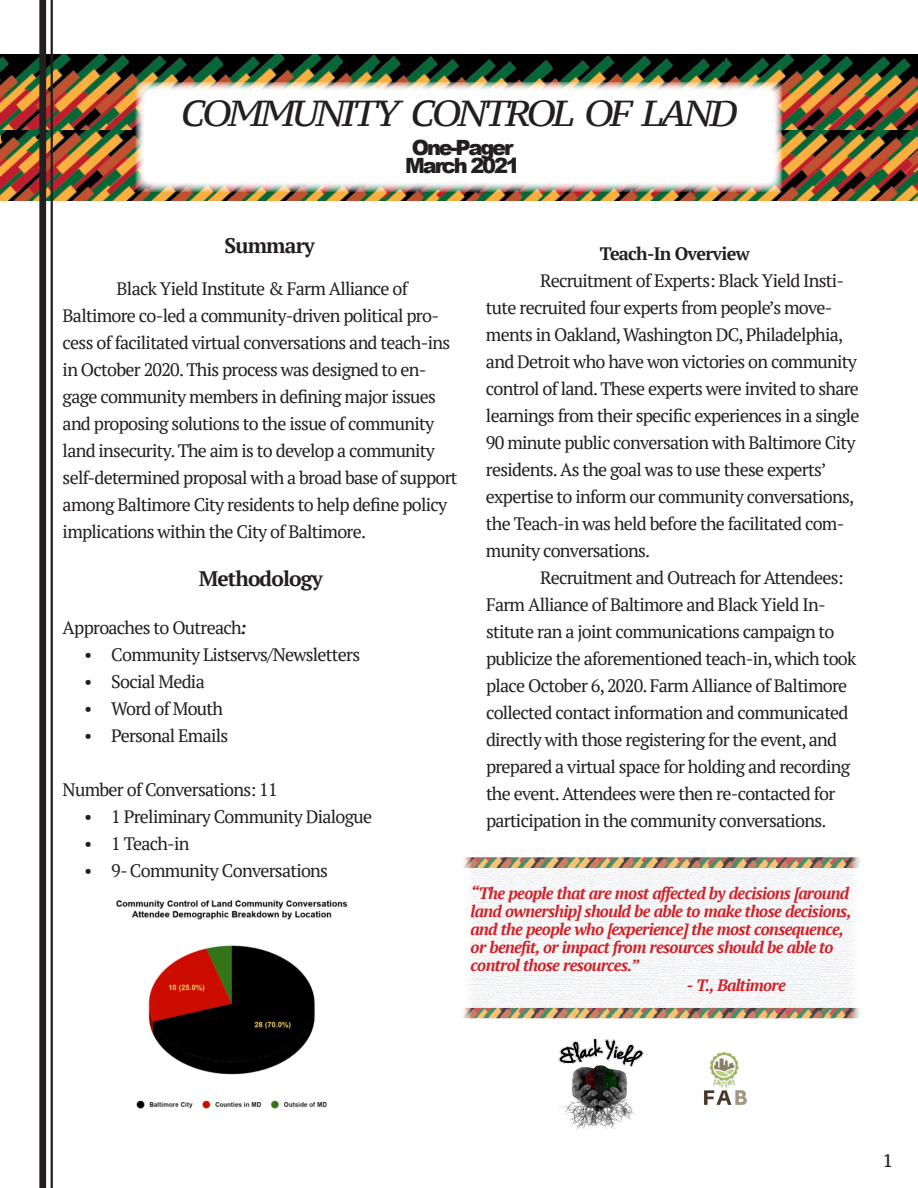
<style>
.page{position:relative;width:918px;height:1188px;background:#fff}
.page>*{position:absolute;margin:0;border:0;box-sizing:border-box;transform-origin:0 0}
.t1{font:italic 36px "PT Serif Caption";letter-spacing:-.09em;color:#231f20}
.t2{font:900 21px/17.4px "Arial";letter-spacing:-.105em;color:#231f20;text-align:center}
.t3{font:700 21px "PT Serif";letter-spacing:-.04em;color:#231f20}
.t4{font:18px/27px "PT Serif";letter-spacing:-.04em;color:#231f20}
.t5{font:700 18px "PT Serif";letter-spacing:-.04em;color:#231f20}
.t6{font:18px "PT Serif Caption";color:#231f20}
.t7{font:italic 700 16.5px/18px "PT Serif";letter-spacing:-.04em;color:#d1232a}
.s1{font-weight:700;font-style:italic}
</style>
<div class="page">
<img style="left:0;top:54px;width:726px;height:84px">
<img style="left:726px;top:54px;width:192px;height:77px">
<img style="left:1px;top:131px;width:708px;height:70px">
<img style="left:709px;top:131px;width:209px;height:70px">
<div style="left:136px;top:82px;width:646px;height:110px;background:#fff"></div>
<hr style="left:51px;top:0;width:2px;height:1188px;background:#231f20">
<div style="left:39px;top:0;width:7px;height:1188px;background:#231f20"></div>
<img style="left:116px;top:900px;width:232px;height:209px">
<img style="left:704px;top:1052px;width:43px;height:53px">
<img style="left:558px;top:1038px;width:86px;height:92px">
<img style="left:462px;top:857px;width:398px;height:162px">
<h1 class="t1" style="left:180px;top:90px;width:559px">COMMUNITY CONTROL OF LAND</h1>
<p class="t2" style="left:405px;top:138px;width:116px">One-Pager<br>March 2021</p>
<p class="t3" style="left:225px;top:232px;width:92px">Summary</p>
<p class="t4" style="left:63px;top:275px;width:396px;text-indent:54px">Black Yield Institute &amp; Farm Alliance of Baltimore co-led a community-driven political pro&shy;cess of facilitated virtual conversations and teach-ins in October 2020. This process was designed to en&shy;gage community members in defining major issues and proposing solutions to the issue of community land insecurity. The aim is to develop a community self-determined proposal with a broad base of support among Baltimore City residents to help define policy implications within the City of Baltimore.</p>
<p class="t3" style="left:199px;top:565px;width:126px">Methodology</p>
<p class="t4" style="left:63px;top:614px;width:186px">Approaches to Outreach<span class="s1">:</span></p>
<p class="t4" style="left:84px;top:641px;width:277px">• Community Listservs/Newsletters</p>
<p class="t4" style="left:84px;top:668px;width:122px">• Social Media</p>
<p class="t4" style="left:84px;top:695px;width:140px">• Word of Mouth</p>
<p class="t4" style="left:84px;top:722px;width:146px">• Personal Emails</p>
<p class="t4" style="left:63px;top:776px;width:217px">Number of Conversations: 11</p>
<p class="t4" style="left:84px;top:803px;width:289px">• 1 Preliminary Community Dialogue</p>
<p class="t4" style="left:84px;top:830px;width:107px">• 1 Teach-in</p>
<p class="t4" style="left:84px;top:857px;width:245px">• 9- Community Conversations</p>
<p class="t5" style="left:600px;top:242px;width:152px">Teach-In Overview</p>
<p class="t4" style="left:486px;top:267px;width:375px;text-indent:54px">Recruitment of Experts: Black Yield Insti&shy;tute recruited four experts from people’s move&shy;ments in Oakland, Washington DC, Philadelphia, and Detroit who have won victories on community control of land. These experts were invited to share learnings from their specific experiences in a single 90 minute public conversation with Baltimore City residents. As the goal was to use these experts’ expertise to inform our community conversations, the Teach-in was held before the facilitated com&shy;munity conversations.</p>
<p class="t4" style="left:486px;top:564px;width:372px;text-indent:54px">Recruitment and Outreach for Attendees:<br>Farm Alliance of Baltimore and Black Yield In&shy;stitute ran a joint communications campaign to publicize the aforementioned teach-in, which took place October 6, 2020. Farm Alliance of Baltimore collected contact information and communicated directly with those registering for the event, and prepared a virtual space for holding and recording the event. Attendees were then re-contacted for participation in the community conversations.</p>
<p class="t7" style="left:471px;top:884px;width:383px">“The people that are most affected by decisions [around land ownership] should be able to make those decisions, and the people who [experience] the most consequence, or benefit, or impact from resources should be able to control those resources.”</p>
<p class="t7" style="left:687px;top:976px;width:101px">- T., Baltimore</p>
<p class="t6" style="left:882px;top:1149px;width:12px">1</p>
</div>
